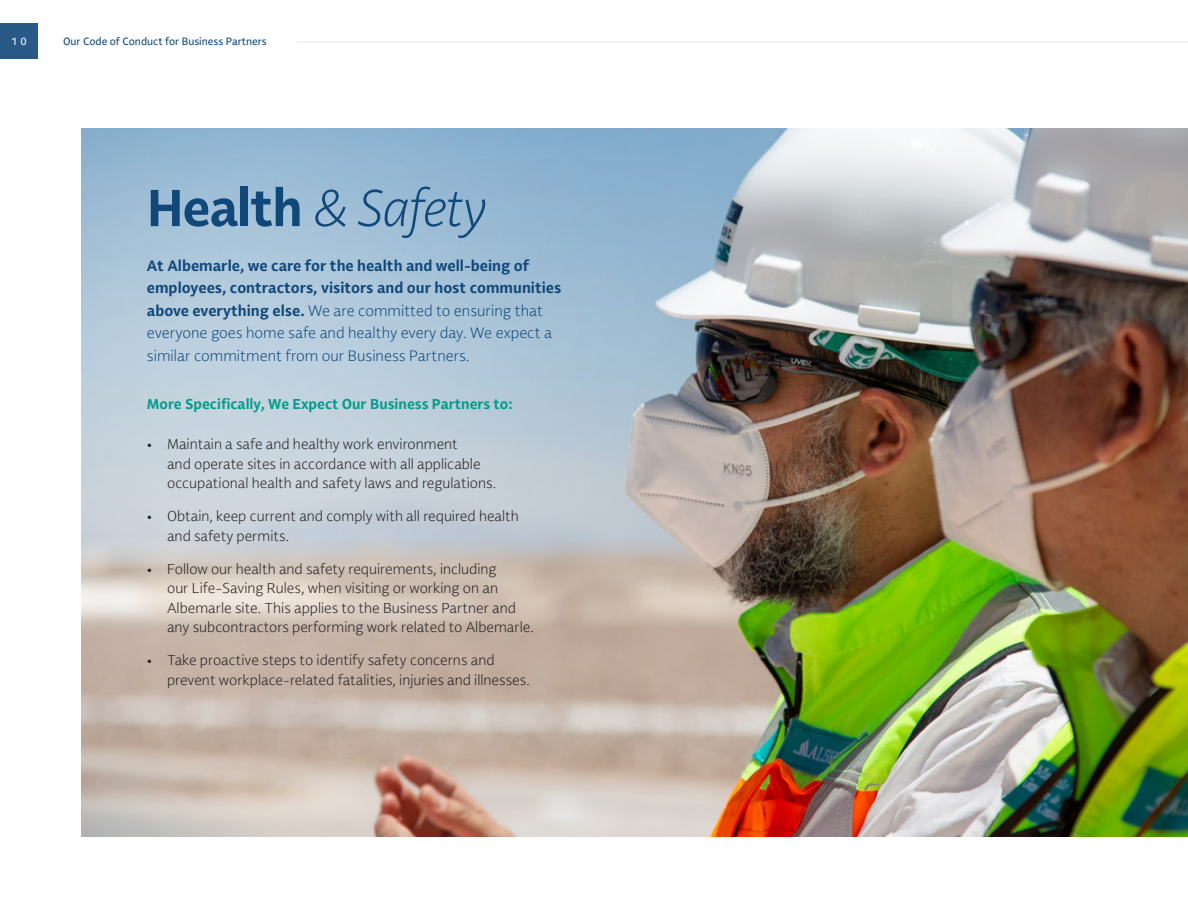
<style>
.page{position:relative;width:1188px;height:918px;background:#fff}
.page>*{position:absolute;margin:0;border:0;box-sizing:border-box;transform-origin:0 0}
.t1{font:italic 300 51.75px "Lemance";letter-spacing:-.025em;color:#11487a}
.t2{font:300 15px/22.5px "Lemance";color:#11487a}
.t3{font:300 14.25px/19.5px "Lemance";color:#231f20}
.t4{font:700 14.25px "Lemance";color:#039c8b}
.t5{font:10.5px "Lemance";color:#11487a}
.t6{font:10.5px "Lemance";color:#fff}
.s1{font-weight:700;font-style:normal}
.s2{font-weight:700}
</style>
<div class="page">
<img style="left:714px;top:128px;width:474px;height:709px">
<img style="left:81px;top:128px;width:633px;height:709px">
<div style="left:0;top:23px;width:38px;height:35px;background:#295a87"></div>
<hr style="left:297px;top:41px;width:891px;height:1px;background:#eeeeef">
<p class="t6" style="left:11px;top:34px;width:17px">1 0</p>
<p class="t5" style="left:63px;top:34px;width:205px">Our Code of Conduct for Business Partners</p>
<p class="t1" style="left:147px;top:174px;width:341px"><span class="s1">Health</span> &amp; Safety</p>
<p class="t2" style="left:147px;top:254px;width:416px"><span class="s2">At Albemarle, we care for the health and well-being of employees, contractors, visitors and our host communities above everything else.</span> We are committed to ensuring that everyone goes home safe and healthy every day. We expect a similar commitment from our Business Partners.</p>
<p class="t4" style="left:147px;top:395px;width:367px">More Specifically, We Expect Our Business Partners to:</p>
<p class="t3" style="left:167px;top:434px;width:331px;text-indent:-20px">• Maintain a safe and healthy work environment<br>and operate sites in accordance with all applicable occupational health and safety laws and regulations.</p>
<p class="t3" style="left:167px;top:506px;width:353px;text-indent:-20px">• Obtain, keep current and comply with all required health and safety permits.</p>
<p class="t3" style="left:167px;top:559px;width:368px;text-indent:-20px">• Follow our health and safety requirements, including<br>our Life-Saving Rules, when visiting or working on an Albemarle site. This applies to the Business Partner and any subcontractors performing work related to Albemarle.</p>
<p class="t3" style="left:167px;top:650px;width:364px;text-indent:-20px">• Take proactive steps to identify safety concerns and prevent workplace-related fatalities, injuries and illnesses.</p>
</div>
